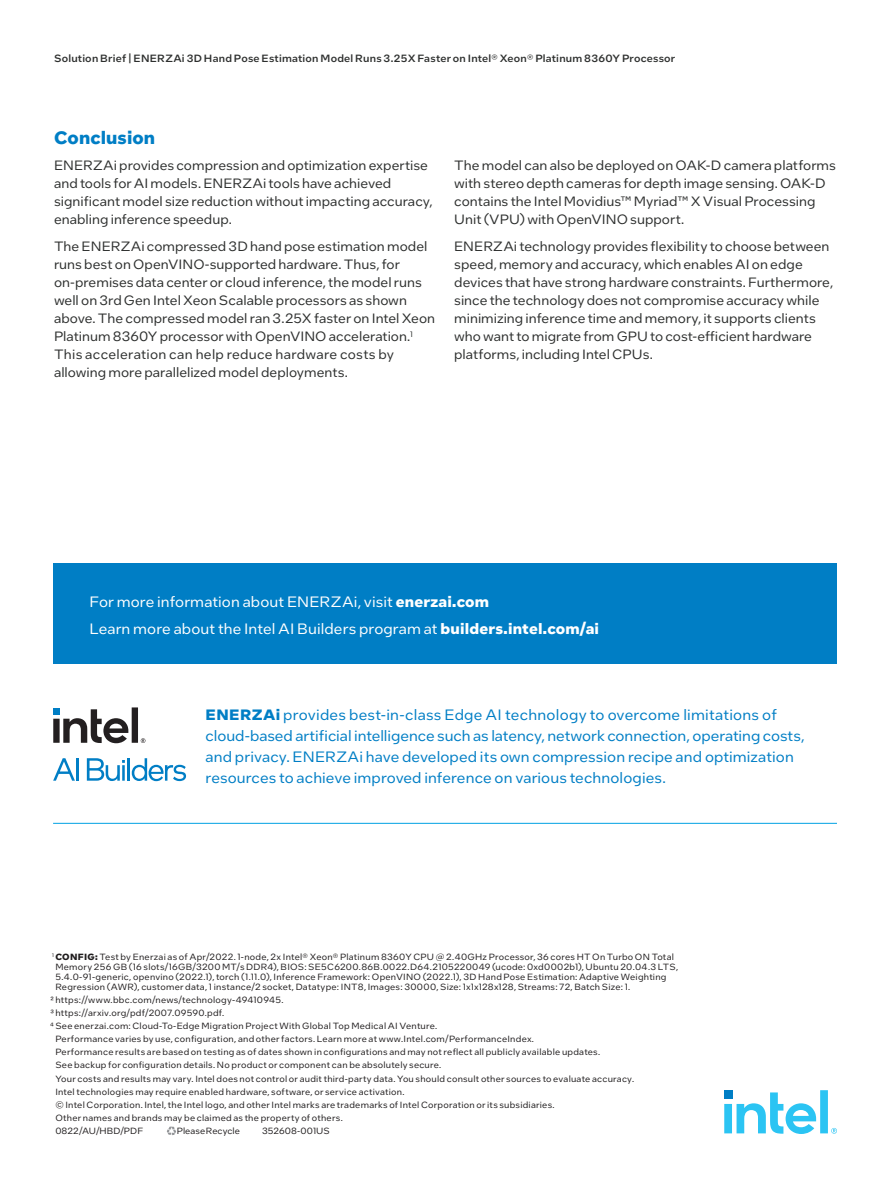
<style>
.page{position:relative;width:891px;height:1188px;background:#fff}
.page>*{position:absolute;margin:0;border:0;box-sizing:border-box;transform-origin:0 0}
.MainCopy___Caption{font:700 18px "Intel One Text";letter-spacing:.005em;color:#007ec5}
.MainCopy___Caption-2{font:15px/21px "Intel One Text";letter-spacing:.005em;color:#007ec5}
.MainCopy___Caption-3{font:15px "Intel One Text";letter-spacing:.01em;color:#fff}
.MainCopy___Caption-4{font:13.5px/18px "Intel One Text";color:#2d2f2e}
.Document_Header{font:500 10.5px "Intel One Text";letter-spacing:.02em;color:#2d2f2e}
.Lgl_-_Footnotes_and{font:9px/9.8px "Intel One Text";letter-spacing:.025em;color:#201d1e}
.Lgl_-_Footnotes_and-2{font:9px "Intel One Text";letter-spacing:.005em;color:#201d1e}
.s1{font-weight:700}
.s2{color:#231f20}
</style>
<div class="page">
<div style="left:53px;top:563px;width:784px;height:101px;background:#007ec5"></div>
<svg style="left:724px;top:1090px;width:113px;height:44px"></svg>
<svg style="left:167px;top:1126px;width:9px;height:10px"></svg>
<hr style="left:53px;top:823px;width:784px;height:1px;background:#00a1e3">
<svg style="left:53px;top:758px;width:22px;height:23px"></svg>
<hr style="left:76px;top:758px;width:3px;height:23px;background:#007ec5">
<svg style="left:87px;top:758px;width:38px;height:23px"></svg>
<hr style="left:122px;top:765px;width:3px;height:16px;background:#007ec5">
<hr style="left:127px;top:758px;width:3px;height:23px;background:#007ec5">
<svg style="left:132px;top:758px;width:54px;height:23px"></svg>
<svg style="left:53px;top:707px;width:92px;height:36px"></svg>
<p class="Document_Header" style="left:54px;top:51px;width:623px">Solution Brief | ENERZAi 3D Hand Pose Estimation Model Runs 3.25X Faster on Intel® Xeon® Platinum 8360Y Processor</p>
<p class="MainCopy___Caption" style="left:54px;top:124px;width:103px">Conclusion</p>
<p class="MainCopy___Caption-4" style="left:54px;top:156px;width:380px">ENERZAi provides compression and optimization expertise and tools for AI models. ENERZAi tools have achieved significant model size reduction without impacting accuracy, enabling inference speedup.</p>
<p class="MainCopy___Caption-4" style="left:54px;top:237px;width:383px">The ENERZAi compressed 3D hand pose estimation model runs best on OpenVINO-supported hardware. Thus, for on-premises data center or cloud inference, the model runs well on 3rd Gen Intel Xeon Scalable processors as shown above. The compressed model ran 3.25X faster on Intel Xeon Platinum 8360Y processor with OpenVINO acceleration.<sup>1<br></sup>This acceleration can help reduce hardware costs by allowing more parallelized model deployments.</p>
<p class="MainCopy___Caption-4" style="left:454px;top:156px;width:383px">The model can also be deployed on OAK-D camera platforms with stereo depth cameras for depth image sensing. OAK-D contains the Intel Movidius™ Myriad™ X Visual Processing Unit (VPU) with OpenVINO support.</p>
<p class="MainCopy___Caption-4" style="left:454px;top:237px;width:380px">ENERZAi technology provides flexibility to choose between speed, memory and accuracy, which enables AI on edge devices that have strong hardware constraints. Furthermore, since the technology does not compromise accuracy while minimizing inference time and memory, it supports clients who want to migrate from GPU to cost-efficient hardware platforms, including Intel CPUs.</p>
<p class="MainCopy___Caption-3" style="left:89px;top:592px;width:401px">For more information about ENERZAi, visit <span class="s1">enerzai.com</span></p>
<p class="MainCopy___Caption-3" style="left:89px;top:619px;width:511px">Learn more about the Intel AI Builders program at <span class="s1">builders.intel.com/ai</span></p>
<p class="MainCopy___Caption-2" style="left:206px;top:704px;width:600px"><span class="s1">ENERZAi</span> provides best-in-class Edge AI technology to overcome limitations of cloud-based artificial intelligence such as latency, network connection, operating costs, and privacy. ENERZAi have developed its own compression recipe and optimization resources to achieve improved inference on various technologies.</p>
<p class="Lgl_-_Footnotes_and" style="left:55px;top:952px;width:624px;text-indent:-3px"><sup>1</sup> <span class="s1">CONFIG:</span> Test by Enerzai as of Apr/2022. 1-node, 2x Intel® Xeon® Platinum 8360Y CPU @ 2.40GHz Processor, 36 cores HT On Turbo ON Total Memory 256 GB (16 slots/16GB/3200 MT/s DDR4), BIOS: SE5C6200.86B.0022.D64.2105220049 (ucode: 0xd0002b1), Ubuntu 20.04.3 LTS, 5.4.0-91-generic, openvino (2022.1), torch (1.11.0), Inference Framework: OpenVINO (2022.1), 3D Hand Pose Estimation: Adaptive Weighting Regression (AWR), customer data, 1 instance/2 socket, Datatype: INT8, Images: 30000, Size: 1x1x128x128, Streams: 72, Batch Size: 1.</p>
<p class="Lgl_-_Footnotes_and" style="left:51px;top:994px;width:234px">2 https://www.bbc.com/news/technology-49410945.</p>
<p class="Lgl_-_Footnotes_and" style="left:50px;top:1008px;width:175px">3 https://arxiv.org/pdf/2007.09590.pdf.</p>
<p class="Lgl_-_Footnotes_and" style="left:50px;top:1021px;width:389px">4 See enerzai.com: Cloud-To-Edge Migration Project With Global Top Medical AI Venture.</p>
<p class="Lgl_-_Footnotes_and" style="left:55px;top:1034px;width:480px">Performance varies by use, configuration, and other factors. Learn more at www.Intel.com/PerformanceIndex.</p>
<p class="Lgl_-_Footnotes_and" style="left:55px;top:1047px;width:546px">Performance results are based on testing as of dates shown in configurations and may not reflect all publicly available updates.</p>
<p class="Lgl_-_Footnotes_and" style="left:55px;top:1060px;width:388px">See backup for configuration details. No product or component can be absolutely secure.</p>
<p class="Lgl_-_Footnotes_and" style="left:55px;top:1073px;width:580px">Your costs and results may vary. Intel does not control or audit third-party data. You should consult other sources to evaluate accuracy.</p>
<p class="Lgl_-_Footnotes_and" style="left:55px;top:1086px;width:351px">Intel technologies may require enabled hardware, software, or service activation.</p>
<p class="Lgl_-_Footnotes_and" style="left:55px;top:1099px;width:501px">© Intel Corporation. Intel, the Intel logo, and other Intel marks are trademarks of Intel Corporation or its subsidiaries.</p>
<p class="Lgl_-_Footnotes_and" style="left:55px;top:1113px;width:289px">Other names and brands may be claimed as the property of others.</p>
<p class="Lgl_-_Footnotes_and" style="left:55px;top:1126px;width:89px">0822/<span class="s2">AU</span>/HBD/PDF</p>
<p class="Lgl_-_Footnotes_and-2" style="left:177px;top:1125px;width:65px">Please Recycle</p>
<p class="Lgl_-_Footnotes_and" style="left:262px;top:1126px;width:69px">352608-001US</p>
</div>
